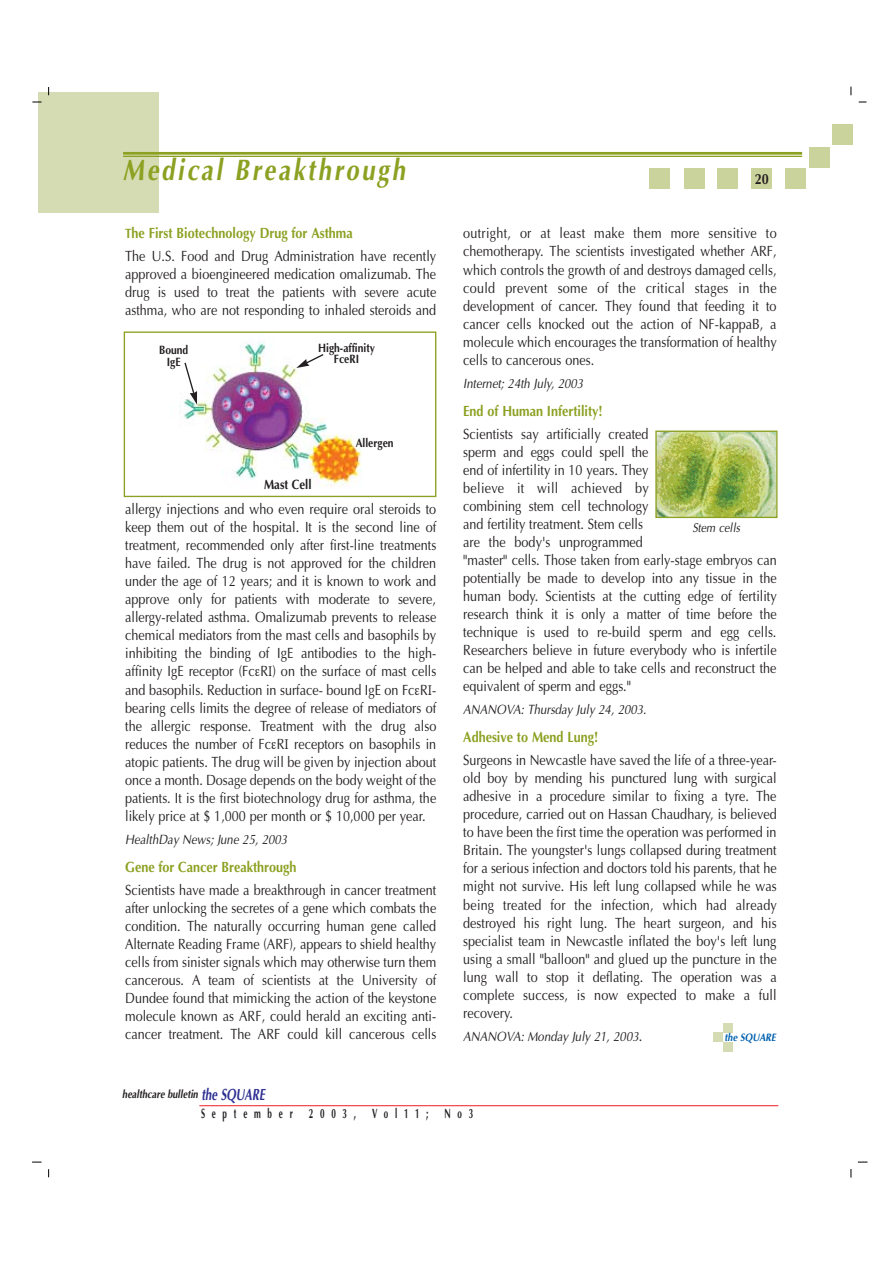
<style>
.page{position:relative;width:893px;height:1263px;background:#fff}
.page>*{position:absolute;margin:0;border:0;box-sizing:border-box;transform-origin:0 0}
.t1{font:italic 700 29.7px "Optima";letter-spacing:.11em;color:#8ca122;scale:.8 1}
.t2{font:14.85px/18px "Optima";color:#231f20;text-align:justify;scale:.85 1}
.t3{font:700 14.85px "Optima";color:#8ca122;scale:.85 1}
.t4{font:700 14.85px "Optima";color:#231f20;scale:.85 1}
.t5{font:italic 13.5px "Optima";color:#231f20;scale:.85 1}
.t6{font:700 13.5px "Optima";letter-spacing:.835em;color:#231f20;scale:.6 1}
.t7{font:700 13.5px "Optima";color:#231f20;scale:.85 1}
.t8{font:italic 12.9px "Optima";color:#231f20;scale:.85 1}
.t9{font:700 12.15px/11.6px "Optima";color:#231f20;text-align:center;scale:.85 1}
.t10{font:italic 700 11.55px "Optima";color:#231f20;scale:.8 1}
.t11{font:italic 700 10.8px "Optima";color:#0060af;scale:.85 1}
.s1{font-weight:700;font-size:13.5px;color:#8ca122}
.s2{font-weight:700;color:#8ca122}
.s3{font-family:"Minion"}
.s4{font-size:16.2px;color:#2e3092}
.s5{font-style:normal;font-size:14.85px}
</style>
<div class="page">
<div style="left:38px;top:92px;width:121px;height:121px;background:#d5dcb3"></div>
<div style="left:831px;top:125px;width:21px;height:20px;background:#cbd39d"></div>
<div style="left:809px;top:147px;width:20px;height:20px;background:#cbd39d"></div>
<div style="left:785px;top:169px;width:20px;height:20px;background:#cbd39d"></div>
<div style="left:751px;top:169px;width:20px;height:20px;background:#cbd39d"></div>
<div style="left:717px;top:169px;width:21px;height:20px;background:#cbd39d"></div>
<div style="left:684px;top:169px;width:20px;height:20px;background:#cbd39d"></div>
<div style="left:649px;top:169px;width:20px;height:20px;background:#cbd39d"></div>
<hr style="left:199px;top:1105px;width:579px;height:1px;background:#ed1c24">
<div style="left:713px;top:1033px;width:9px;height:9px;background:#d5dcb3"></div>
<div style="left:723px;top:1023px;width:9px;height:10px;background:#d5dcb3"></div>
<div style="left:723px;top:1042px;width:9px;height:10px;background:#d5dcb3"></div>
<hr style="left:123px;top:152px;width:679px;height:3px;background:#8ca122">
<hr style="left:123px;top:156px;width:679px;height:1px;background:#8ca122">
<img style="left:179px;top:342px;width:183px;height:145px">
<div style="left:124px;top:332px;width:312px;height:165px;border:1px solid #8ca122"></div>
<img style="left:657px;top:433px;width:118px;height:83px">
<div style="left:655px;top:431px;width:122px;height:87px;border:1px solid #8ca122"></div>
<svg style="left:183px;top:361px;width:14px;height:43px"></svg>
<svg style="left:296px;top:353px;width:29px;height:15px"></svg>
<h1 class="t1" style="left:123px;top:158px;width:354px">Medical Breakthrough</h1>
<p class="t2" style="left:125px;top:223px;width:367px;line-height:23px"><span class="s1">T</span><span class="s2">he First Biotechnology Drug for Asthma<br></span>The U.S. Food and Drug Administration have recently</p>
<p class="t2" style="left:125px;top:266px;width:367px">approved a bioengineered medication omalizumab. The drug is used to treat the patients with severe acute asthma, who are not responding to inhaled steroids and</p>
<p class="t9" style="left:159px;top:345px;width:36px">Bound<br>IgE</p>
<p class="t9" style="left:318px;top:343px;width:68px">High-affinity<br>FceRI</p>
<p class="t7" style="left:264px;top:479px;width:57px">Mast Cell</p>
<p class="t9" style="left:355px;top:439px;width:46px">Allergen</p>
<p class="t2" style="left:125px;top:501px;width:367px">allergy injections and who even require oral steroids to keep them out of the hospital. It is the second line of treatment, recommended only after first-line treatments have failed. The drug is not approved for the children under the age of 12 years; and it is known to work and approve only for patients with moderate to severe, allergy-related asthma. Omalizumab prevents to release chemical mediators from the mast cells and basophils by inhibiting the binding of IgE antibodies to the high&shy;affinity IgE receptor (Fc R<span class="s3">I</span>) on the surface of mast cells and basophils. Reduction in surface- bound IgE on Fc R<span class="s3">I&shy;</span>bearing cells limits the degree of release of mediators of the allergic response. Treatment with the drug also reduces the number of Fc R<span class="s3">I</span> receptors on basophils in atopic patients. The drug will be given by injection about once a month. Dosage depends on the body weight of the patients. It is the first biotechnology drug for asthma, the likely price at $ 1,000 per month or $ 10,000 per year.</p>
<p class="t5" style="left:125px;top:834px;width:192px">HealthDay News; June 25, 2003</p>
<p class="t3" style="left:125px;top:861px;width:203px">Gene for Cancer Breakthrough</p>
<p class="t2" style="left:125px;top:882px;width:367px">Scientists have made a breakthrough in cancer treatment after unlocking the secretes of a gene which combats the condition. The naturally occurring human gene called Alternate Reading Frame (ARF), appears to shield healthy cells from sinister signals which may otherwise turn them cancerous. A team of scientists at the University of Dundee found that mimicking the action of the keystone molecule known as ARF, could herald an exciting anti&shy;cancer treatment. The ARF could kill cancerous cells</p>
<p class="t10" style="left:122px;top:1090px;width:180px">healthcare bulletin <span class="s4">the SQUARE</span></p>
<p class="t4" style="left:754px;top:173px;width:18px">20</p>
<p class="t2" style="left:463px;top:226px;width:370px">outright, or at least make them more sensitive to chemotherapy. The scientists investigated whether ARF, which controls the growth of and destroys damaged cells, could prevent some of the critical stages in the development of cancer. They found that feeding it to cancer cells knocked out the action of NF-kappaB, a molecule which encourages the transformation of healthy cells to cancerous ones.</p>
<p class="t5" style="left:463px;top:378px;width:143px">Internet; 24th July, 2003</p>
<p class="t3" style="left:463px;top:404px;width:166px">End of Human Infertility!</p>
<p class="t2" style="left:463px;top:426px;width:370px;text-align:left">Scientists say artificially created<br>sperm and eggs could spell the<br>end of infertility in 10 years. They<br>believe it will achieved by<br>combining stem cell technology<br>and fertility treatment. Stem cells<br>are the body's unprogrammed<br>"master" cells. Those taken from early-stage embryos can potentially be made to develop into any tissue in the human body. Scientists at the cutting edge of fertility research think it is only a matter of time before the technique is used to re-build sperm and egg cells.<br>Researchers believe in future everybody who is infertile can be helped and able to take cells and reconstruct the equivalent of sperm and eggs."</p>
<p class="t5" style="left:463px;top:704px;width:217px">ANANOVA: Thursday July 24, 2003.</p>
<p class="t3" style="left:463px;top:731px;width:160px">Adhesive to Mend Lung!</p>
<p class="t2" style="left:463px;top:752px;width:370px">Surgeons in Newcastle have saved the life of a three-year&shy;old boy by mending his punctured lung with surgical adhesive in a procedure similar to fixing a tyre. The procedure, carried out on Hassan Chaudhary, is believed to have been the first time the operation was performed in Britain. The youngster's lungs collapsed during treatment for a serious infection and doctors told his parents, that he might not survive. His left lung collapsed while he was being treated for the infection, which had already destroyed his right lung. The heart surgeon, and his specialist team in Newcastle inflated the boy's left lung using a small "balloon" and glued up the puncture in the lung wall to stop it deflating. The operation was a complete success, is now expected to make a full recovery.</p>
<p class="t5" style="left:463px;top:1031px;width:212px">ANANOVA: Monday July 21, 2003<span class="s5">.</span></p>
<p class="t11" style="left:724px;top:1033px;width:62px">the SQUARE</p>
<p class="t8" style="left:692px;top:522px;width:57px">Stem cells</p>
<p class="t6" style="left:201px;top:1108px;width:455px">September 2003, Vol11; No3</p>
</div>
